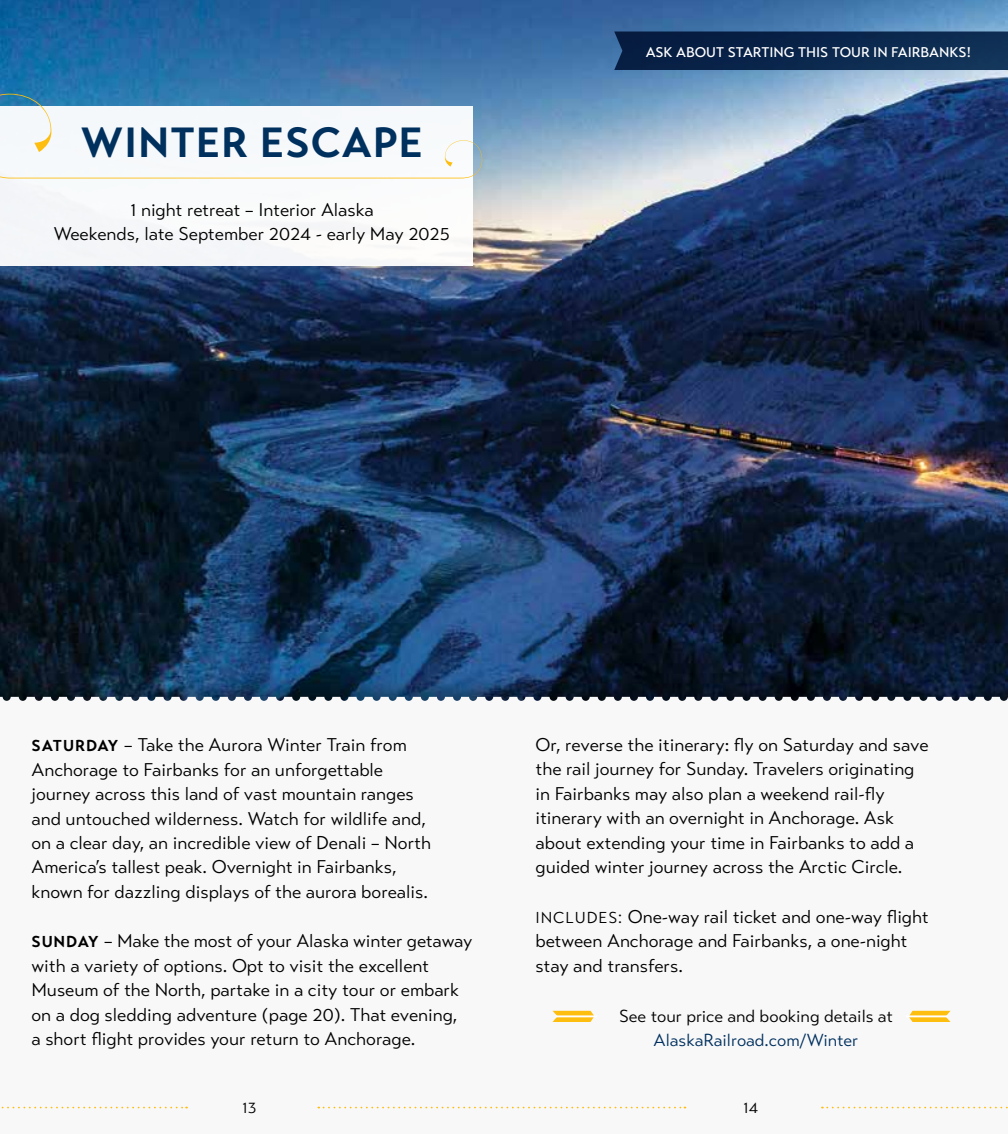
<style>
.page{position:relative;width:1008px;height:1134px;background:#fff}
.page>*{position:absolute;margin:0;border:0;box-sizing:border-box;transform-origin:0 0}
.t1{font:700 42px "Transat Text";letter-spacing:.02em;color:#00305e}
.t2{font:18.38px/24.5px "Transat Text Standard";color:#000}
.t3{font:17.32px "Transat Text Standard";color:#000}
.t4{font:17.32px "Transat Text Standard";color:#00305e}
.t5{font:15.75px "Transat Text Standard";color:#000}
.t6{font:500 14px "Transat Text";color:#fff}
.s1{font-family:"Transat Text";font-weight:700;font-size:15.75px}
.s2{font-size:15.75px}
</style>
<div class="page">
<img style="left:0;top:0;width:1008px;height:672px">
<svg style="left:614px;top:31px;width:394px;height:39px;background:#0c284d"></svg>
<div style="left:0;top:672px;width:1008px;height:462px;background:#000;opacity:.4"></div>
<svg style="left:0;top:697px;width:1008px;height:437px"></svg>
<svg style="left:553px;top:1011px;width:41px;height:11px"></svg>
<hr style="left:556px;top:1015px;width:41px;height:2px;background:#fff">
<svg style="left:909px;top:1011px;width:42px;height:11px"></svg>
<hr style="left:906px;top:1015px;width:42px;height:2px;background:#fff">
<div style="left:0;top:106px;width:472px;height:160px;background:#f8fafa"></div>
<svg style="left:0;top:94px;width:482px;height:84px"></svg>
<svg style="left:0;top:1107px;width:187px;height:1px"></svg>
<svg style="left:318px;top:1107px;width:367px;height:1px"></svg>
<svg style="left:822px;top:1107px;width:186px;height:1px"></svg>
<h1 class="t1" style="left:81px;top:116px;width:343px">WINTER ESCAPE</h1>
<p class="t2" style="left:54px;top:197px;width:398px;text-align:center">1 night retreat – Interior Alaska<br>Weekends, late September 2024 - early May 2025</p>
<p class="t6" style="left:646px;top:44px;width:327px">ASK ABOUT STARTING THIS TOUR IN FAIRBANKS!</p>
<p class="t2" style="left:31px;top:733px;width:401px"><span class="s1">SATURDAY</span> – Take the Aurora Winter Train from Anchorage to Fairbanks for an unforgettable journey across this land of vast mountain ranges and untouched wilderness. Watch for wildlife and, on a clear day, an incredible view of Denali – North America’s tallest peak. Overnight in Fairbanks, known for dazzling displays of the aurora borealis.</p>
<p class="t2" style="left:31px;top:929px;width:443px"><span class="s1">SUNDAY</span> – Make the most of your Alaska winter getaway with a variety of options. Opt to visit the excellent Museum of the North, partake in a city tour or embark on a dog sledding adventure (page 20). That evening,<br>a short flight provides your return to Anchorage.</p>
<p class="t2" style="left:536px;top:733px;width:395px">Or, reverse the itinerary: fly on Saturday and save the rail journey for Sunday. Travelers originating in Fairbanks may also plan a weekend rail-fly itinerary with an overnight in Anchorage. Ask about extending your time in Fairbanks to add a guided winter journey across the Arctic Circle.</p>
<p class="t2" style="left:535px;top:904px;width:395px"><span class="s2">INCLUDES:</span> One-way rail ticket and one-way flight between Anchorage and Fairbanks, a one-night stay and transfers.</p>
<p class="t3" style="left:619px;top:1005px;width:275px">See tour price and booking details at</p>
<p class="t4" style="left:654px;top:1030px;width:206px">AlaskaRailroad.com/Winter</p>
<p class="t5" style="left:242px;top:1099px;width:16px">13</p>
<p class="t5" style="left:743px;top:1099px;width:17px">14</p>
</div>
